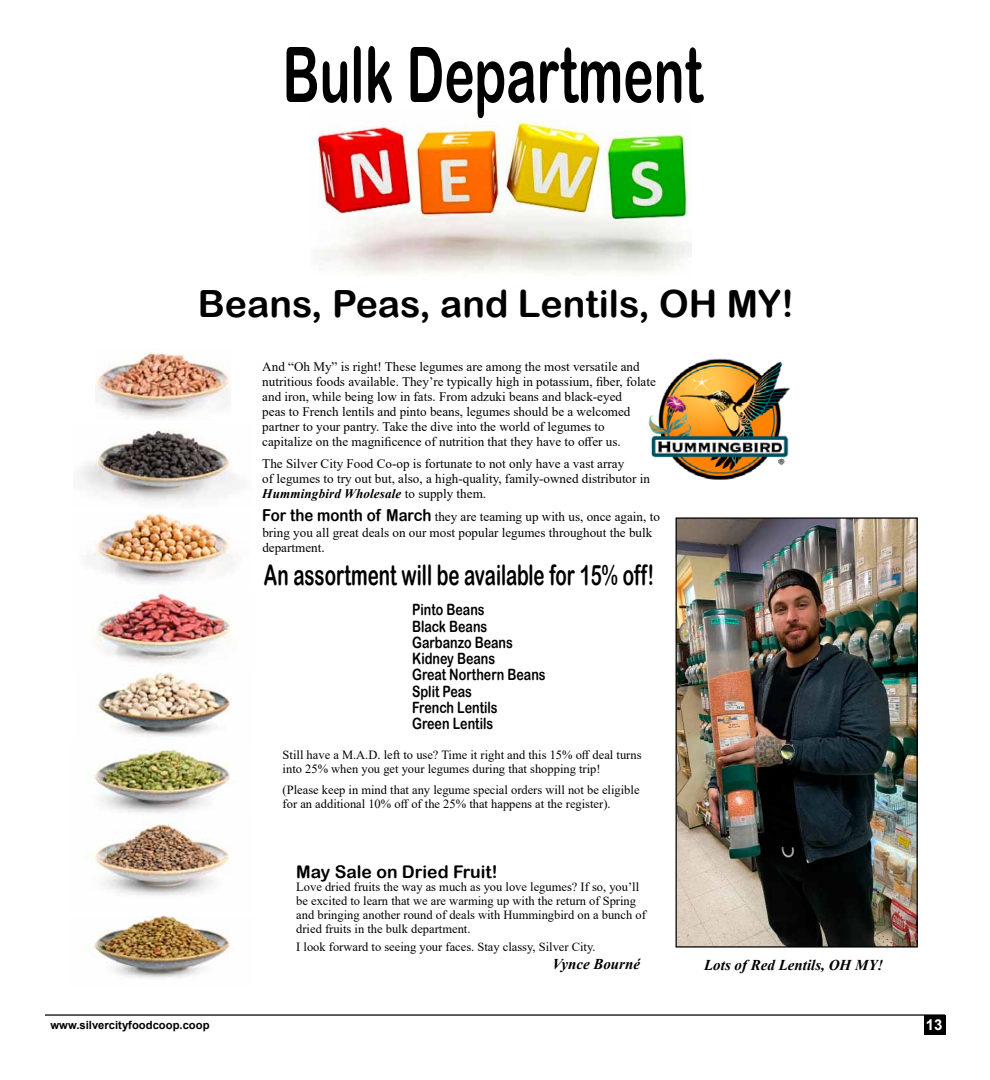
<style>
.page{position:relative;width:990px;height:1080px;background:#fff}
.page>*{position:absolute;margin:0;border:0;box-sizing:border-box;transform-origin:0 0}
.t1{font:76.88px "Arial Rounded MT Bold";color:#000;scale:.67 1}
.t2{font:37.5px "Arial Rounded MT Bold";color:#000}
.t3{font:28.12px "Arial Rounded MT Bold";color:#000;scale:.67 1}
.t4{font:17.5px "Arial Rounded MT Bold";color:#000}
.t5{font:15.62px/16.2px "Arial Rounded MT Bold";color:#000;scale:.8 1}
.t6{font:italic 700 15px "Times New Roman";color:#000}
.t7{font:700 15px "Arial";color:#fff}
.t8{font:13.12px/15px "Times New Roman";color:#000}
.t9{font:12.5px/13.8px "Times New Roman";color:#000}
.t10{font:700 11.25px "Arial";color:#000}
.s1{font-weight:700;font-style:italic}
.s2{font-family:"Arial Rounded MT Bold";font-size:16.5px}
</style>
<div class="page">
<img style="left:678px;top:519px;width:238px;height:427px">
<div style="left:676px;top:517px;width:242px;height:431px;border:1px solid #000"></div>
<img style="left:94px;top:591px;width:136px;height:72px">
<img style="left:95px;top:352px;width:135px;height:67px">
<img style="left:80px;top:429px;width:156px;height:73px">
<img style="left:86px;top:514px;width:148px;height:70px">
<img style="left:89px;top:670px;width:142px;height:67px">
<img style="left:93px;top:748px;width:137px;height:66px">
<img style="left:85px;top:823px;width:144px;height:73px">
<img style="left:85px;top:916px;width:145px;height:62px">
<img style="left:648px;top:358px;width:142px;height:122px">
<hr style="left:45px;top:1014px;width:900px;height:2px;background:#000">
<div style="left:924px;top:1015px;width:21px;height:20px;background:#000"></div>
<img style="left:311px;top:120px;width:381px;height:154px">
<h1 class="t1" style="left:283px;top:29px;width:629px">Bulk Department</h1>
<h2 class="t2" style="left:198px;top:281px;width:598px">Beans, Peas, and Lentils, OH MY!</h2>
<p class="t8" style="left:262px;top:358px;width:395px">And “Oh My” is right! These legumes are among the most versatile and nutritious foods available. They’re typically high in potassium, fiber, folate and iron, while being low in fats. From adzuki beans and black-eyed<br>peas to French lentils and pinto beans, legumes should be a welcomed partner to your pantry. Take the dive into the world of legumes to capitalize on the magnificence of nutrition that they have to offer us.</p>
<p class="t8" style="left:262px;top:456px;width:389px">The Silver City Food Co-op is fortunate to not only have a vast array<br>of legumes to try out but, also, a high-quality, family-owned distributor in<br><span class="s1">Hummingbird Wholesale</span> to supply them.</p>
<p class="t8" style="left:262px;top:508px;width:399px;line-height:15.4px"><span class="s2">For the month of March</span> they are teaming up with us, once again, to bring you all great deals on our most popular legumes throughout the bulk department.</p>
<h3 class="t3" style="left:264px;top:559px;width:584px">An assortment will be available for 15% off!</h3>
<p class="t5" style="left:412px;top:602px;width:168px">Pinto Beans<br>Black Beans<br>Garbanzo Beans<br>Kidney Beans<br>Great Northern Beans<br>Split Peas<br>French Lentils<br>Green Lentils</p>
<p class="t9" style="left:283px;top:748px;width:360px">Still have a M.A.D. left to use? Time it right and this 15% off deal turns into 25% when you get your legumes during that shopping trip!</p>
<p class="t9" style="left:283px;top:783px;width:358px">(Please keep in mind that any legume special orders will not be eligible for an additional 10% off of the 25% that happens at the register).</p>
<h3 class="t4" style="left:296px;top:861px;width:203px">May Sale on Dried Fruit!</h3>
<p class="t9" style="left:296px;top:880px;width:351px">Love dried fruits the way as much as you love legumes? If so, you’ll be excited to learn that we are warming up with the return of Spring and bringing another round of deals with Hummingbird on a bunch of dried fruits in the bulk department.</p>
<p class="t9" style="left:296px;top:940px;width:301px">I look forward to seeing your faces. Stay classy, Silver City.</p>
<p class="t6" style="left:552px;top:954px;width:89px">Vynce Bourné</p>
<p class="t6" style="left:704px;top:955px;width:181px">Lots of Red Lentils, OH MY!</p>
<p class="t10" style="left:51px;top:1017px;width:160px">www.silvercityfoodcoop.coop</p>
<p class="t7" style="left:926px;top:1014px;width:18px">13</p>
</div>
